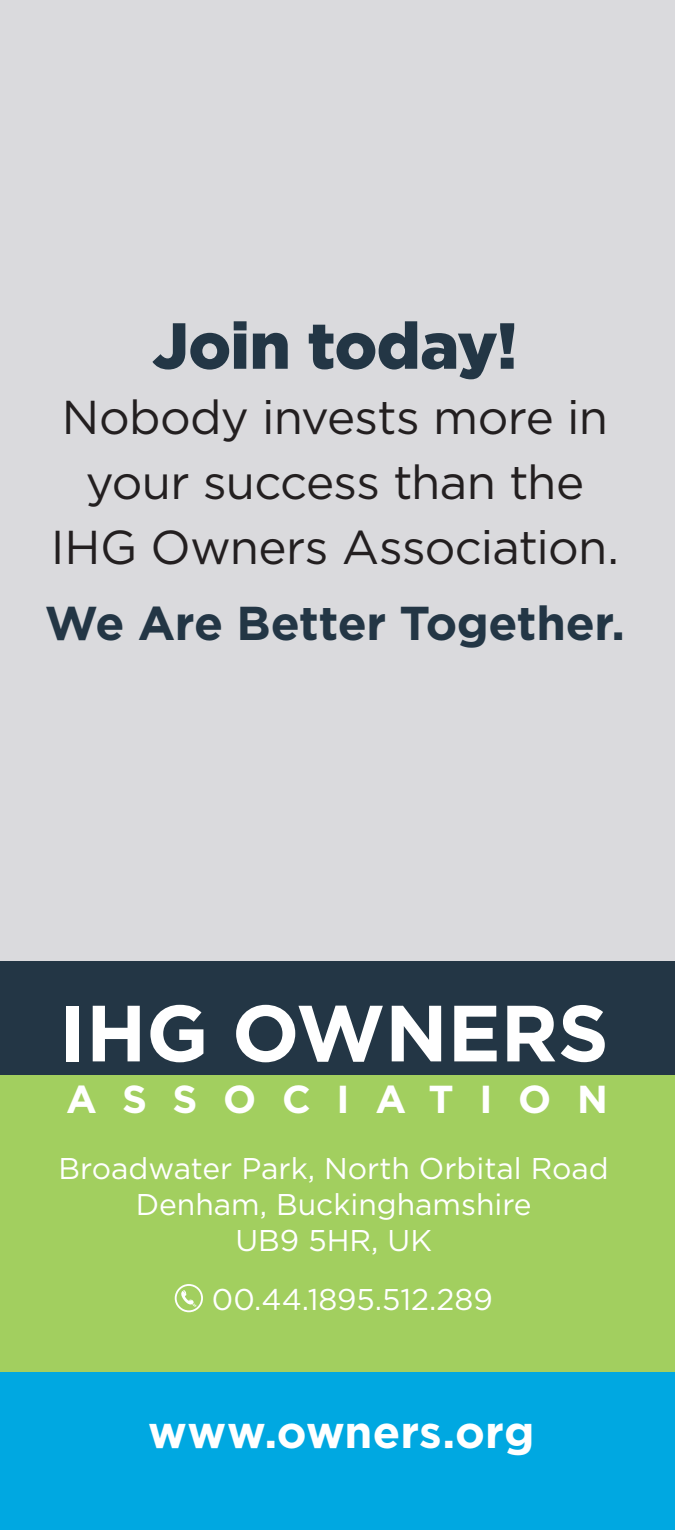
<style>
.page{position:relative;width:675px;height:1530px;background:#fff}
.page>*{position:absolute;margin:0;border:0;box-sizing:border-box;transform-origin:0 0}
.t1{font:700 79.5px "Gotham";letter-spacing:-.005em;color:#fff}
.t2{font:900 65px "Gotham";letter-spacing:-.01em;color:#233645}
.t3{font:47.5px/65px "Gotham";letter-spacing:-.015em;color:#231f20;text-align:center}
.t4{font:700 47.5px "Gotham";letter-spacing:-.01em;color:#233645}
.t5{font:700 45px "Gotham";color:#fff}
.t6{font:700 39px "Gotham";letter-spacing:.66em;color:#fff}
.t7{font:30px/36px "Gotham";color:#fff;text-align:center}
</style>
<div class="page">
<div style="left:0;top:0;width:675px;height:1075px;background:#dadadd"></div>
<div style="left:0;top:961px;width:675px;height:115px;background:#233645"></div>
<div style="left:0;top:1075px;width:675px;height:297px;background:#a2cf5f"></div>
<div style="left:0;top:1372px;width:675px;height:158px;background:#00a8e1"></div>
<svg style="left:176px;top:1285px;width:26px;height:26px"></svg>
<div style="left:175px;top:1284px;width:28px;height:28px;border:2px solid #fff;border-radius:50%"></div>
<svg style="left:181px;top:1290px;width:15px;height:17px"></svg>
<p class="t2" style="left:152px;top:308px;width:367px">Join today!</p>
<p class="t3" style="left:62px;top:384px;width:548px">Nobody invests more in your success than the</p>
<p class="t3" style="left:51px;top:514px;width:570px">IHG Owners Association.</p>
<p class="t4" style="left:45px;top:596px;width:582px">We Are Better Together.</p>
<p class="t1" style="left:60px;top:987px;width:551px">IHG OWNERS</p>
<p class="t6" style="left:66px;top:1077px;width:544px">ASSOCIATION</p>
<p class="t7" style="left:59px;top:1150px;width:552px">Broadwater Park, North Orbital Road<br>Denham, Buckinghamshire<br>UB9 5HR, UK</p>
<p class="t7" style="left:212px;top:1281px;width:282px">00.44.1895.512.289</p>
<p class="t5" style="left:148px;top:1406px;width:388px">www.owners.org</p>
</div>
